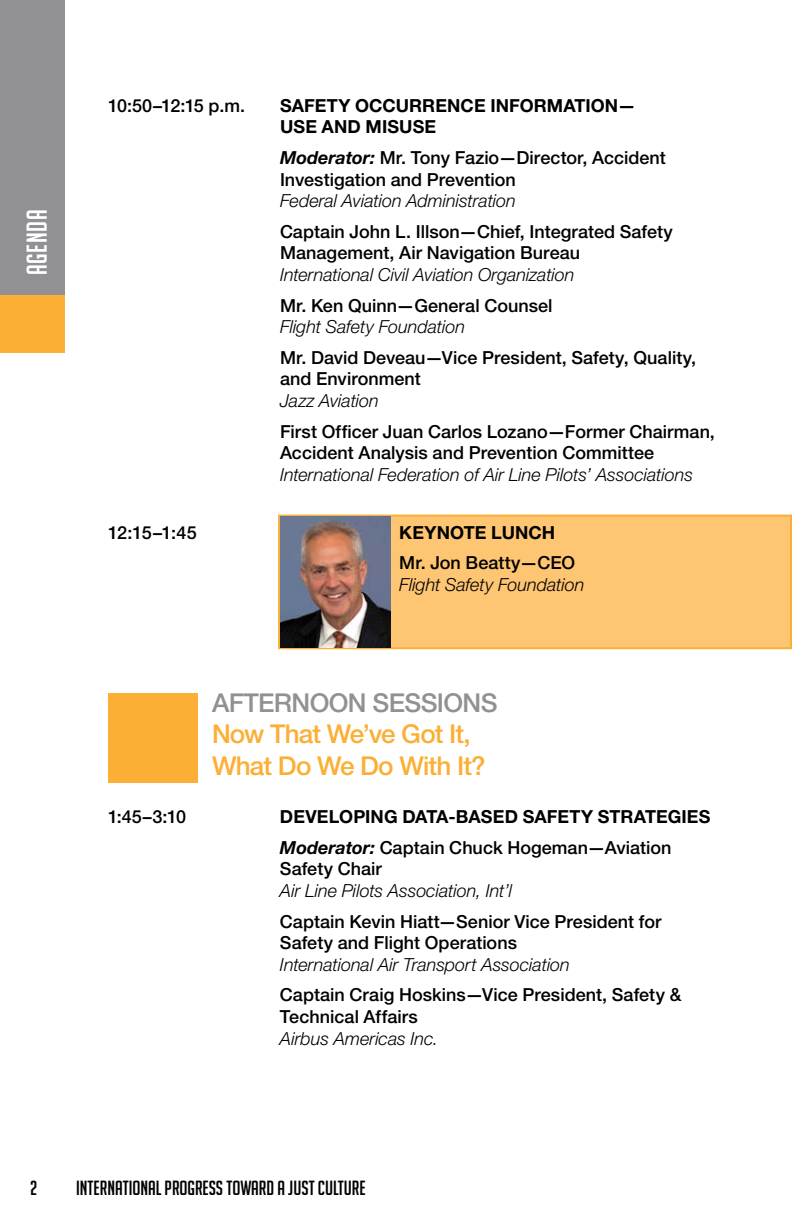
<style>
.page{position:relative;width:792px;height:1224px;background:#fff}
.page>*{position:absolute;margin:0;border:0;box-sizing:border-box;transform-origin:0 0}
.t1{font:28px "Big Noodle Titling";letter-spacing:.025em;color:#fff}
.t2{font:500 26px/31.2px "Helvetica Neue LT Std";letter-spacing:-.03em;color:#fbaf34}
.t3{font:500 26px "Helvetica Neue LT Std";letter-spacing:-.025em;color:#919195}
.t4{font:20px "Big Noodle Titling";color:#000}
.t5{font:500 18px/21.6px "Helvetica Neue LT Std";color:#000}
.t6{font:italic 300 18px "Helvetica Neue LT Std";color:#000}
.t7{font:700 18px/21.6px "Helvetica Neue LT Std";letter-spacing:.005em;color:#000}
.s1{font-weight:700;font-style:italic}
.s2{font-style:italic}
.s3{font-weight:500}
</style>
<div class="page">
<div style="left:0;top:0;width:64px;height:295px;background:#919195"></div>
<div style="left:0;top:295px;width:64px;height:58px;background:#fbaf34"></div>
<div style="left:279px;top:516px;width:512px;height:132px;background:#fec573"></div>
<div style="left:278px;top:515px;width:514px;height:134px;border:2px solid #fbaf34"></div>
<div style="left:108px;top:693px;width:90px;height:90px;background:#fbaf34"></div>
<img style="left:280px;top:517px;width:110px;height:130px">
<h1 class="t1" style="left:22px;top:275px;width:67px;rotate:-90deg">AGENDA</h1>
<p class="t5" style="left:108px;top:94px;width:139px">10:50–12:15 p.m.</p>
<p class="t7" style="left:280px;top:94px;width:357px">SAFETY OCCURRENCE INFORMATION—<br>USE AND MISUSE</p>
<p class="t5" style="left:280px;top:147px;width:387px"><span class="s1">Moderator:</span> Mr. Tony Fazio—Director, Accident<br>Investigation and Prevention</p>
<p class="t6" style="left:280px;top:190px;width:237px">Federal Aviation Administration</p>
<p class="t5" style="left:280px;top:220px;width:394px">Captain John L. Illson—Chief, Integrated Safety<br>Management, Air Navigation Bureau</p>
<p class="t6" style="left:280px;top:264px;width:296px">International Civil Aviation Organization</p>
<p class="t5" style="left:280px;top:294px;width:274px">Mr. Ken Quinn—General Counsel</p>
<p class="t6" style="left:280px;top:316px;width:187px">Flight Safety Foundation</p>
<p class="t5" style="left:280px;top:346px;width:418px">Mr. David Deveau—Vice President, Safety, Quality, and Environment</p>
<p class="t6" style="left:280px;top:390px;width:100px">Jazz Aviation</p>
<p class="t5" style="left:280px;top:420px;width:436px">First Officer Juan Carlos Lozano—Former Chairman,<br>Accident Analysis and Prevention Committee</p>
<p class="t6" style="left:280px;top:464px;width:415px">International Federation of Air Line Pilots’ Associations</p>
<p class="t5" style="left:108px;top:521px;width:90px">12:15–1:45</p>
<p class="t7" style="left:399px;top:521px;width:158px">KEYNOTE LUNCH</p>
<p class="t5" style="left:399px;top:552px;width:178px">Mr. Jon Beatty—CEO</p>
<p class="t6" style="left:399px;top:574px;width:187px">Flight Safety Foundation</p>
<h2 class="t3" style="left:212px;top:687px;width:287px">AFTERNOON SESSIONS</h2>
<h2 class="t2" style="left:212px;top:718px;width:275px">Now That We’ve Got It,<br>What Do We Do With It?</h2>
<p class="t5" style="left:108px;top:806px;width:80px">1:45–3:10</p>
<p class="t7" style="left:280px;top:801px;width:432px;line-height:30.6px">DEVELOPING DATA-BASED SAFETY STRATEGIES<br><span class="s2">Moderator:</span> <span class="s3">Captain Chuck Hogeman—Aviation</span></p>
<p class="t5" style="left:280px;top:858px;width:103px">Safety Chair</p>
<p class="t6" style="left:280px;top:880px;width:234px">Air Line Pilots Association, Int’l</p>
<p class="t5" style="left:280px;top:910px;width:383px">Captain Kevin Hiatt—Senior Vice President for<br>Safety and Flight Operations</p>
<p class="t6" style="left:280px;top:954px;width:291px">International Air Transport Association</p>
<p class="t5" style="left:280px;top:984px;width:403px">Captain Craig Hoskins—Vice President, Safety &amp;<br>Technical Affairs</p>
<p class="t6" style="left:280px;top:1028px;width:160px">Airbus Americas Inc.</p>
<p class="t4" style="left:30px;top:1177px;width:9px">2</p>
<p class="t4" style="left:76px;top:1177px;width:166px">INTERNATIONAL PROGRESS TOWARD</p>
<p class="t4" style="left:277px;top:1177px;width:56px">A JUST CULTURE</p>
</div>
